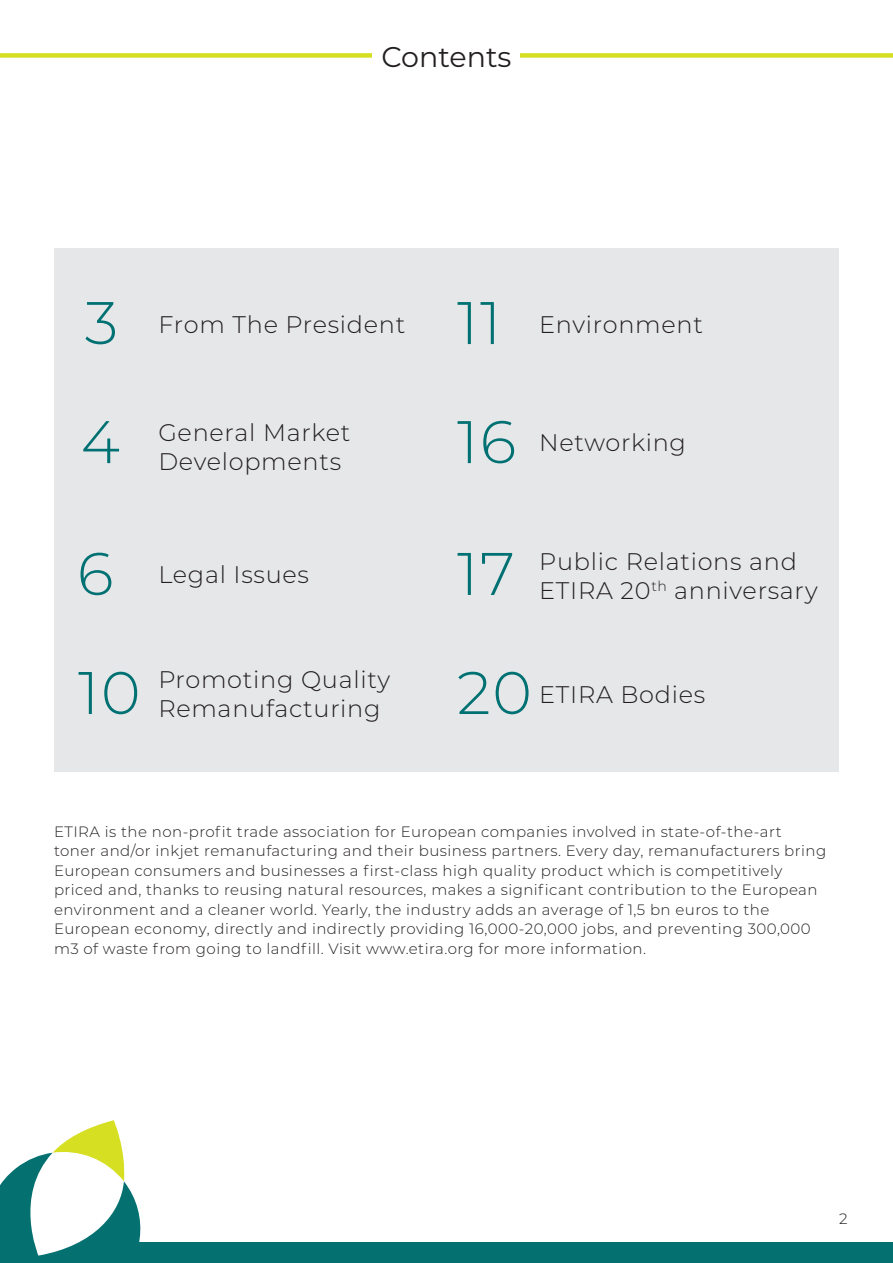
<style>
.page{position:relative;width:893px;height:1263px;background:#fff}
.page>*{position:absolute;margin:0;border:0;box-sizing:border-box;transform-origin:0 0}
.t1{font:300 60px "Montserrat";letter-spacing:.03em;color:#007173}
.t2{font:28.5px "Montserrat";color:#231f20}
.t3{font:300 24px/28.8px "Montserrat";letter-spacing:.03em;color:#231f20}
.t4{font:300 15px/19.5px "Montserrat";letter-spacing:.03em;color:#231f20}
</style>
<div class="page">
<div style="left:111px;top:1242px;width:782px;height:21px;background:#047070"></div>
<div style="left:54px;top:248px;width:785px;height:523px;background:#e6e7e9"></div>
<svg style="left:0;top:1120px;width:141px;height:143px"></svg>
<div style="left:0;top:53px;width:893px;height:5px;background:#d6df21"></div>
<div style="left:373px;top:39px;width:147px;height:28px;background:#fff"></div>
<h2 class="t2" style="left:381px;top:37px;width:132px">Contents</h2>
<h1 class="t1" style="left:85px;top:282px;width:35px">3</h1>
<h1 class="t1" style="left:457px;top:282px;width:46px">11</h1>
<h3 class="t3" style="left:158px;top:309px;width:248px">From The President</h3>
<h3 class="t3" style="left:539px;top:309px;width:165px">Environment</h3>
<h1 class="t1" style="left:81px;top:401px;width:41px">4</h1>
<h1 class="t1" style="left:457px;top:401px;width:61px">16</h1>
<h3 class="t3" style="left:158px;top:417px;width:194px">General Market<br>Developments</h3>
<h3 class="t3" style="left:539px;top:427px;width:148px">Networking</h3>
<h1 class="t1" style="left:77px;top:533px;width:38px">6</h1>
<h1 class="t1" style="left:457px;top:533px;width:59px">17</h1>
<h3 class="t3" style="left:158px;top:559px;width:152px">Legal Issues</h3>
<h3 class="t3" style="left:539px;top:546px;width:281px">Public Relations and<br>ETIRA 20<sup>th</sup> anniversary</h3>
<h3 class="t3" style="left:158px;top:664px;width:234px">Promoting Quality<br>Remanufacturing</h3>
<h1 class="t1" style="left:78px;top:652px;width:64px">10</h1>
<h1 class="t1" style="left:457px;top:652px;width:76px">20</h1>
<h3 class="t3" style="left:539px;top:679px;width:168px">ETIRA Bodies</h3>
<p class="t4" style="left:54px;top:821px;width:774px">ETIRA is the non-profit trade association for European companies involved in state-of-the-art toner and/or inkjet remanufacturing and their business partners. Every day, remanufacturers bring European consumers and businesses a first-class high quality product which is competitively priced and, thanks to reusing natural resources, makes a significant contribution to the European environment and a cleaner world. Yearly, the industry adds an average of 1,5 bn euros to the European economy, directly and indirectly providing 16,000-20,000 jobs, and preventing 300,000 m3 of waste from going to landfill. Visit www.etira.org for more information.</p>
<p class="t4" style="left:839px;top:1208px;width:10px">2</p>
</div>
